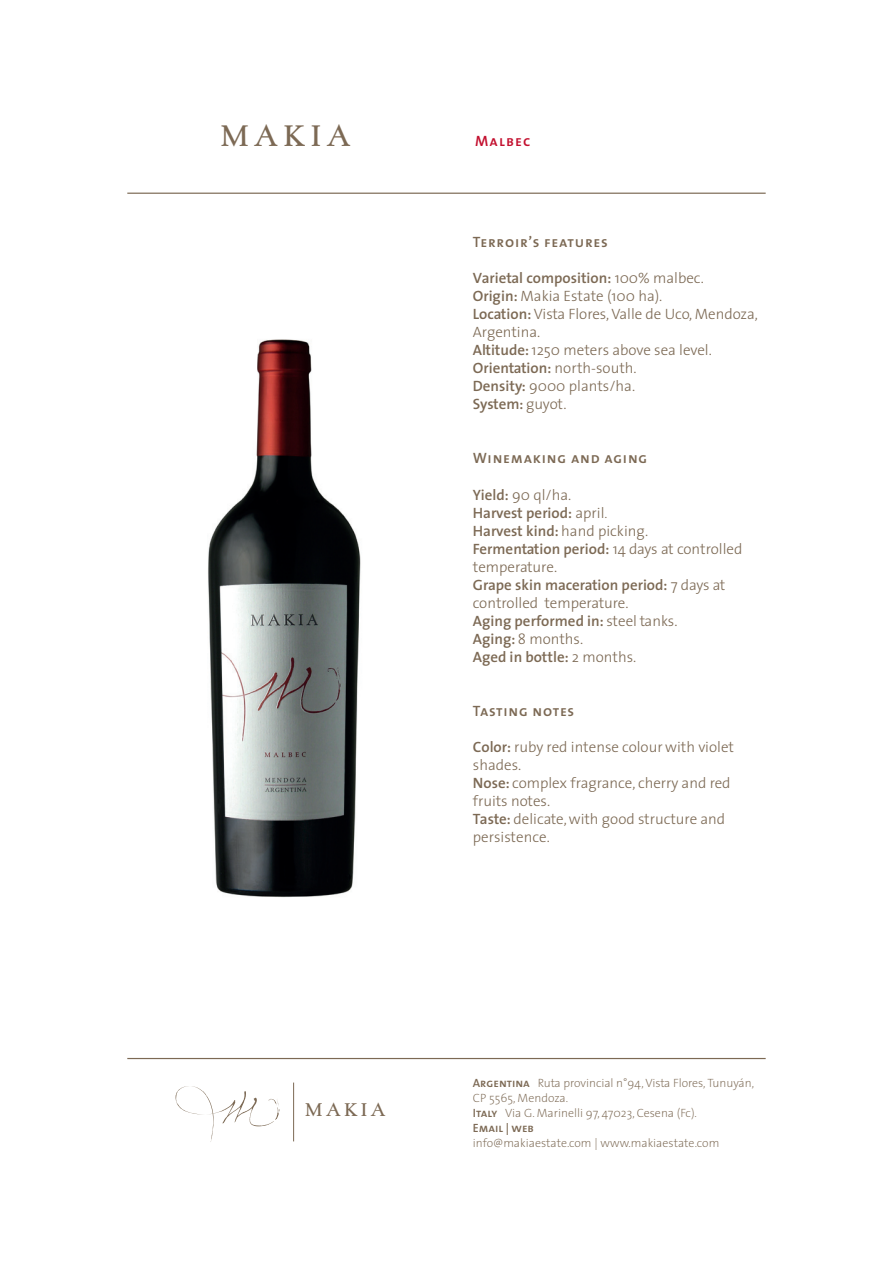
<style>
.page{position:relative;width:893px;height:1263px;background:#fff}
.page>*{position:absolute;margin:0;border:0;box-sizing:border-box;transform-origin:0 0}
.t1{font:41.85px "DTL Albertina T Caps";letter-spacing:.12em;color:#7c6954}
.t2{font:25.95px "DTL Albertina T Caps";letter-spacing:.12em;color:#7c6954}
.t3{font:300 15px/18px "The Sans";color:#7c6954}
.t4{font:600 15px/18px "The Sans";color:#7c6954}
.t5{font:15px "The Sans Semi Bold Caps";letter-spacing:.05em;color:#7c6954}
.t6{font:15px "The Sans Semi Bold Caps";letter-spacing:.07em;color:#c3102f}
.t7{font:200 12px/15px "The Sans";color:#7c6954}
.t8{font:12px "The Sans Semi Bold Caps";color:#7c6954}
.s1{font-weight:600}
.s2{font-weight:300}
.s3{font-weight:200}
.s4{font-family:"The Sans Semi Bold Caps";font-weight:400}
</style>
<div class="page">
<hr style="left:127px;top:1058px;width:639px;height:1px;background:#7c6954">
<hr style="left:127px;top:193px;width:639px;height:1px;background:#7c6954">
<img style="left:208px;top:339px;width:153px;height:559px">
<svg style="left:175px;top:1086px;width:104px;height:56px"></svg>
<hr style="left:293px;top:1082px;width:1px;height:59px;background:#7c6954">
<h1 class="t1" style="left:220px;top:107px;width:132px">makia</h1>
<p class="t6" style="left:475px;top:129px;width:57px">Malbec</p>
<p class="t5" style="left:473px;top:230px;width:137px">Terroir’s features</p>
<p class="t3" style="left:473px;top:269px;width:287px"><span class="s1">Varietal composition:</span> 100% malbec.<br><span class="s1">Origin:</span> Makia Estate (100 ha).<br><span class="s1">Location:</span> Vista Flores, Valle de Uco, Mendoza,<br>Argentina.<br><span class="s1">Altitude:</span> 1250 meters above sea level.<br><span class="s1">Orientation:</span> north-south.<br><span class="s1">Density:</span> 9000 plants/ha.<br><span class="s1">System:</span> guyot.</p>
<p class="t5" style="left:473px;top:446px;width:176px">Winemaking and aging</p>
<p class="t4" style="left:473px;top:485px;width:271px">Yield: <span class="s2">90 ql/ha.<br></span>Harvest period: <span class="s2">april</span><span class="s3">.<br></span>Harvest kind: <span class="s2">hand picking.<br></span>Fermentation period: <span class="s2">14 days at controlled temperature.<br></span>Grape skin maceration period: <span class="s2">7 days at controlled temperature.<br></span>Aging performed in: <span class="s2">steel tanks.<br></span>Aging: <span class="s2">8 months.<br></span>Aged in bottle: <span class="s2">2 months.</span></p>
<p class="t5" style="left:473px;top:698px;width:103px">Tasting notes</p>
<p class="t3" style="left:473px;top:737px;width:263px"><span class="s1">Color:</span> ruby red intense colour with violet shades.<br><span class="s1">Nose:</span> complex fragrance, cherry and red fruits notes.<br><span class="s1">Taste:</span> delicate,with good structure and persistence.</p>
<h2 class="t2" style="left:305px;top:1092px;width:82px">makia</h2>
<p class="t7" style="left:473px;top:1075px;width:283px"><span class="s4">Argentina</span> Ruta provincial n°94,Vista Flores, Tunuyán,<br>CP 5565, Mendoza.<br><span class="s4">Italy</span> Via G. Marinelli 97, 47023, Cesena (Fc).</p>
<p class="t8" style="left:473px;top:1118px;width:63px">Email | web</p>
<p class="t7" style="left:473px;top:1135px;width:248px">info@makiaestate.com | www.makiaestate.com</p>
</div>
